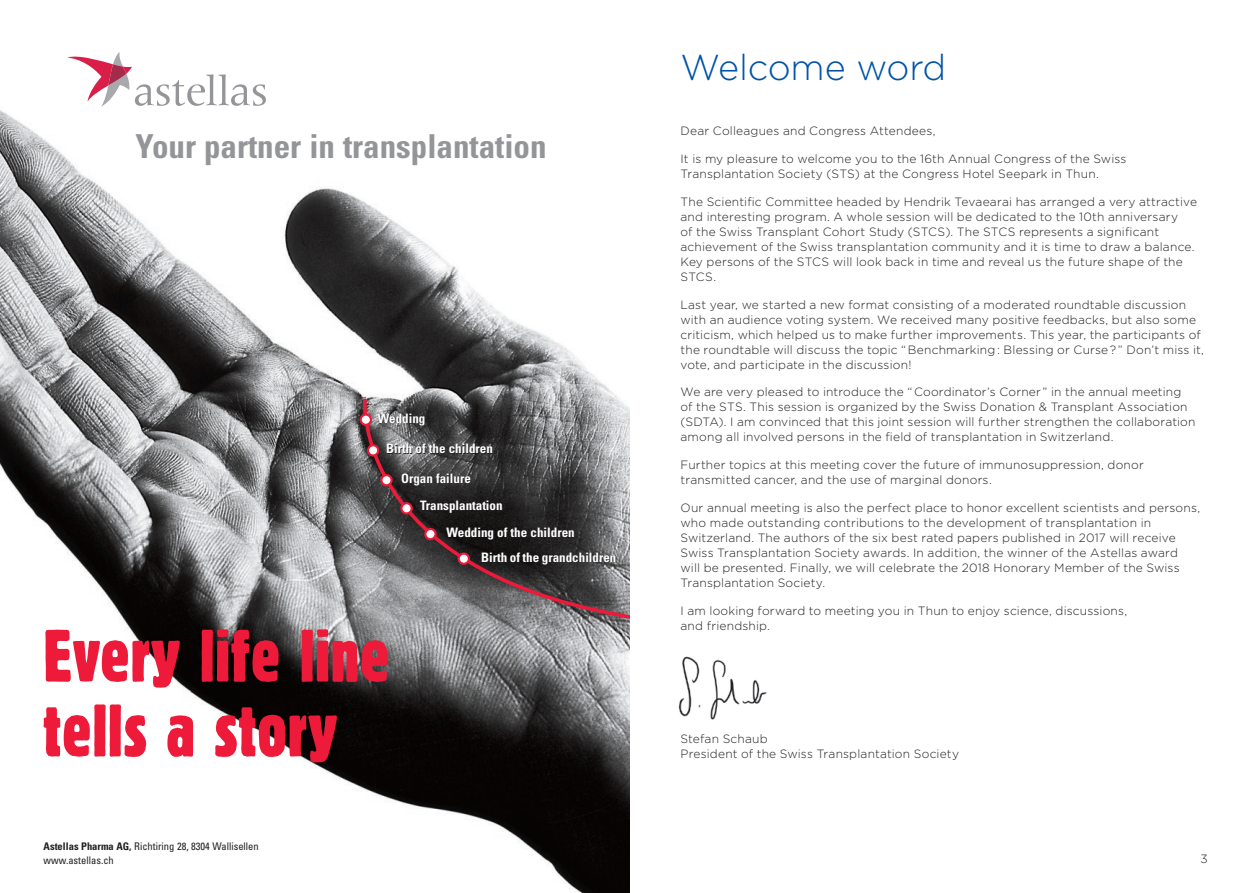
<style>
.page{position:relative;width:1259px;height:893px;background:#fff}
.page>*{position:absolute;margin:0;border:0;box-sizing:border-box;transform-origin:0 0}
.t1{font:73.5px/74.7px "Block Berthold Condensed BQ Extra";color:#ed1a3a}
.t2{font:300 36px "Gotham";letter-spacing:-.01em;color:#0154a6}
.t3{font:700 condensed 33px "Univers";color:#939598}
.t4{font:700 condensed 13.05px "Univers";color:#fff}
.t5{font:300 12px/15px "Gotham";letter-spacing:.015em;color:#231f20}
.t6{font:condensed 10.5px/13.5px "Univers";color:#231f20}
.s1{font-weight:700}
</style>
<div class="page">
<img style="left:678px;top:656px;width:89px;height:64px">
<img style="left:0;top:110px;width:629px;height:783px">
<svg style="left:354px;top:397px;width:275px;height:237px"></svg>
<div style="left:361px;top:415px;width:10px;height:10px;background:#fff;border-radius:50%"></div>
<div style="left:360px;top:413px;width:12px;height:13px;border:2px solid #ed1a3a;border-radius:50%"></div>
<div style="left:368px;top:445px;width:10px;height:10px;background:#fff;border-radius:50%"></div>
<div style="left:367px;top:444px;width:12px;height:13px;border:2px solid #ed1a3a;border-radius:50%"></div>
<div style="left:381px;top:475px;width:10px;height:10px;background:#fff;border-radius:50%"></div>
<div style="left:380px;top:474px;width:13px;height:12px;border:2px solid #ed1a3a;border-radius:50%"></div>
<div style="left:401px;top:503px;width:11px;height:10px;background:#fff;border-radius:50%"></div>
<div style="left:400px;top:502px;width:13px;height:12px;border:2px solid #ed1a3a;border-radius:50%"></div>
<div style="left:425px;top:529px;width:10px;height:10px;background:#fff;border-radius:50%"></div>
<div style="left:424px;top:528px;width:12px;height:12px;border:2px solid #ed1a3a;border-radius:50%"></div>
<svg style="left:459px;top:554px;width:10px;height:10px"></svg>
<div style="left:457px;top:552px;width:13px;height:13px;border:2px solid #ed1a3a;border-radius:50%"></div>
<svg style="left:67px;top:52px;width:199px;height:54px"></svg>
<h3 class="t3" style="left:135px;top:126px;width:413px">Your partner in transplantation</h3>
<p class="t4" style="left:378px;top:410px;width:49px">Wedding</p>
<p class="t4" style="left:386px;top:441px;width:108px">Birth of the children</p>
<p class="t4" style="left:401px;top:470px;width:71px">Organ failure</p>
<p class="t4" style="left:420px;top:497px;width:84px">Transplantation</p>
<p class="t4" style="left:446px;top:524px;width:130px">Wedding of the children</p>
<p class="t4" style="left:481px;top:549px;width:137px">Birth of the grandchildren</p>
<h1 class="t1" style="left:44px;top:619px;width:347px">Every life line tells a story</h1>
<p class="t6" style="left:44px;top:839px;width:217px"><span class="s1">Astellas Pharma AG,</span> Richtiring 28, 8304 Wallisellen www.astellas.ch</p>
<h2 class="t2" style="left:680px;top:44px;width:267px">Welcome word</h2>
<p class="t5" style="left:680px;top:123px;width:256px">Dear Colleagues and Congress Attendees,</p>
<p class="t5" style="left:680px;top:151px;width:447px">It is my pleasure to welcome you to the 16th Annual Congress of the Swiss<br>Transplantation Society (STS) at the Congress Hotel Seepark in Thun.</p>
<p class="t5" style="left:680px;top:194px;width:518px">The Scientific Committee headed by Hendrik Tevaearai has arranged a very attractive and interesting program. A whole session will be dedicated to the 10th anniversary<br>of the Swiss Transplant Cohort Study (STCS). The STCS represents a significant achievement of the Swiss transplantation community and it is time to draw a balance.<br>Key persons of the STCS will look back in time and reveal us the future shape of the STCS.</p>
<p class="t5" style="left:680px;top:297px;width:525px">Last year, we started a new format consisting of a moderated roundtable discussion with an audience voting system. We received many positive feedbacks, but also some criticism, which helped us to make further improvements. This year, the participants of the roundtable will discuss the topic “ Benchmarking : Blessing or Curse ? ” Don’t miss it, vote, and participate in the discussion!</p>
<p class="t5" style="left:680px;top:384px;width:516px">We are very pleased to introduce the “ Coordinator’s Corner ” in the annual meeting of the STS. This session is organized by the Swiss Donation &amp; Transplant Association (SDTA). I am convinced that this joint session will further strengthen the collaboration among all involved persons in the field of transplantation in Switzerland.</p>
<p class="t5" style="left:680px;top:457px;width:465px">Further topics at this meeting cover the future of immunosuppression, donor transmitted cancer, and the use of marginal donors.</p>
<p class="t5" style="left:680px;top:500px;width:521px">Our annual meeting is also the perfect place to honor excellent scientists and persons, who made outstanding contributions to the development of transplantation in Switzerland. The authors of the six best rated papers published in 2017 will receive Swiss Transplantation Society awards. In addition, the winner of the Astellas award will be presented. Finally, we will celebrate the 2018 Honorary Member of the Swiss Transplantation Society.</p>
<p class="t5" style="left:680px;top:603px;width:448px">I am looking forward to meeting you in Thun to enjoy science, discussions, and friendship.</p>
<p class="t5" style="left:680px;top:731px;width:280px">Stefan Schaub<br>President of the Swiss Transplantation Society</p>
<p class="t5" style="left:1200px;top:851px;width:9px">3</p>
</div>
